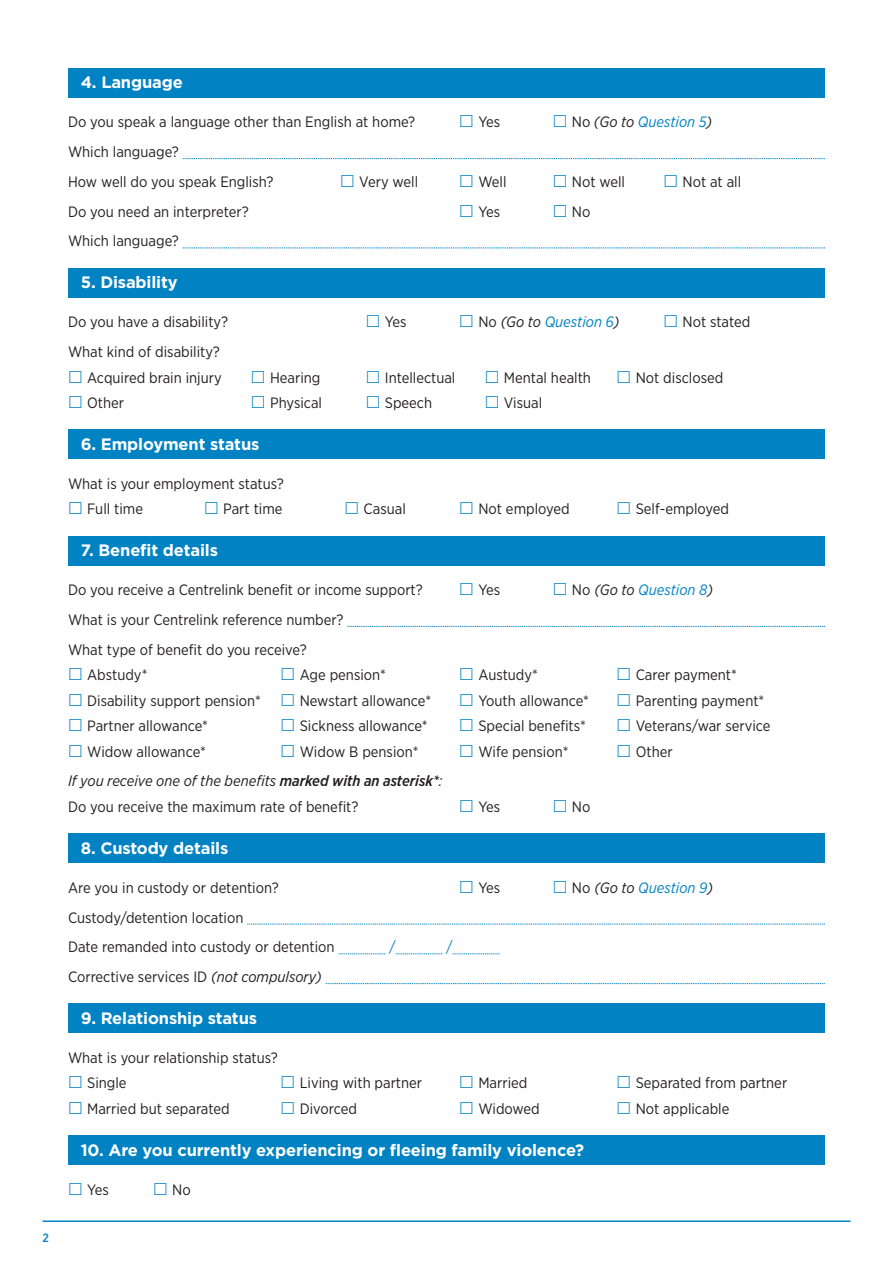
<style>
.page{position:relative;width:893px;height:1263px;background:#fff}
.page>*{position:absolute;margin:0;border:0;box-sizing:border-box;transform-origin:0 0}
.t1{font:700 16.5px "Gotham";letter-spacing:-.01em;color:#fff}
.t2{font:15px/25.5px "Gotham Narrow";color:#231f20}
.t3{font:italic 15px "Gotham Narrow";color:#0082c3}
.t4{font:15px "Gotham Narrow";color:#0082c3}
.t5{font:500 12px "Gotham Narrow";color:#0082c3}
.s1{font-style:normal;color:#231f20}
.s2{color:#231f20}
.s3{font-style:italic}
.s4{font-weight:500;font-style:italic}
</style>
<div class="page">
<hr style="left:43px;top:1220px;width:807px;height:2px;background:#0082c3">
<div style="left:68px;top:68px;width:757px;height:30px;background:#0082c3"></div>
<svg style="left:183px;top:158px;width:642px;height:1px"></svg>
<svg style="left:183px;top:248px;width:642px;height:1px"></svg>
<div style="left:68px;top:268px;width:757px;height:30px;background:#0082c3"></div>
<div style="left:68px;top:429px;width:757px;height:30px;background:#0082c3"></div>
<div style="left:68px;top:536px;width:757px;height:30px;background:#0082c3"></div>
<svg style="left:348px;top:626px;width:477px;height:1px"></svg>
<div style="left:68px;top:833px;width:757px;height:30px;background:#0082c3"></div>
<svg style="left:247px;top:924px;width:578px;height:1px"></svg>
<svg style="left:339px;top:953px;width:46px;height:1px"></svg>
<svg style="left:396px;top:953px;width:46px;height:1px"></svg>
<svg style="left:453px;top:953px;width:46px;height:1px"></svg>
<svg style="left:326px;top:983px;width:499px;height:1px"></svg>
<div style="left:68px;top:1003px;width:757px;height:30px;background:#0082c3"></div>
<div style="left:68px;top:1135px;width:757px;height:30px;background:#0082c3"></div>
<p class="t5" style="left:43px;top:1230px;width:8px">2</p>
<p class="t1" style="left:81px;top:71px;width:104px">4. Language</p>
<p class="t2" style="left:68px;top:109px;width:349px">Do you speak a language other than English at home?</p>
<p class="t2" style="left:478px;top:109px;width:23px">Yes</p>
<p class="t3" style="left:572px;top:113px;width:142px"><span class="s1">No</span> <span class="s2">(Go to</span> Question 5<span class="s2">)</span></p>
<p class="t2" style="left:68px;top:137px;width:207px;line-height:29.7px">Which language?<br>How well do you speak English?</p>
<p class="t2" style="left:359px;top:169px;width:60px">Very well</p>
<p class="t2" style="left:478px;top:169px;width:30px">Well</p>
<p class="t2" style="left:572px;top:169px;width:55px">Not well</p>
<p class="t2" style="left:682px;top:169px;width:60px">Not at all</p>
<p class="t2" style="left:68px;top:198px;width:182px">Do you need an interpreter?</p>
<p class="t2" style="left:478px;top:198px;width:23px">Yes</p>
<p class="t2" style="left:572px;top:198px;width:20px">No</p>
<p class="t2" style="left:68px;top:228px;width:112px">Which language?</p>
<p class="t1" style="left:81px;top:271px;width:98px">5. Disability</p>
<p class="t2" style="left:68px;top:309px;width:162px">Do you have a disability?</p>
<p class="t2" style="left:385px;top:309px;width:23px">Yes</p>
<p class="t3" style="left:478px;top:313px;width:143px"><span class="s1">No</span> <span class="s2">(Go to</span> Question 6<span class="s2">)</span></p>
<p class="t2" style="left:682px;top:309px;width:69px">Not stated</p>
<p class="t2" style="left:68px;top:339px;width:155px;text-align:right">What kind of disability?<br>Acquired brain injury</p>
<p class="t2" style="left:270px;top:364px;width:52px">Hearing</p>
<p class="t2" style="left:385px;top:364px;width:72px">Intellectual</p>
<p class="t2" style="left:504px;top:364px;width:89px">Mental health</p>
<p class="t2" style="left:636px;top:364px;width:89px">Not disclosed</p>
<p class="t2" style="left:87px;top:390px;width:38px">Other</p>
<p class="t2" style="left:270px;top:390px;width:54px">Physical</p>
<p class="t2" style="left:385px;top:390px;width:49px">Speech</p>
<p class="t2" style="left:504px;top:390px;width:40px">Visual</p>
<p class="t1" style="left:81px;top:433px;width:180px">6. Employment status</p>
<p class="t2" style="left:87px;top:470px;width:198px;text-indent:-19px">What is your employment status?<br>Full time</p>
<p class="t2" style="left:223px;top:496px;width:61px">Part time</p>
<p class="t2" style="left:364px;top:496px;width:44px">Casual</p>
<p class="t2" style="left:478px;top:496px;width:93px">Not employed</p>
<p class="t2" style="left:636px;top:496px;width:95px">Self-employed</p>
<p class="t1" style="left:81px;top:539px;width:139px">7. Benefit details</p>
<p class="t2" style="left:68px;top:577px;width:356px">Do you receive a Centrelink benefit or income support?</p>
<p class="t2" style="left:478px;top:577px;width:23px">Yes</p>
<p class="t3" style="left:572px;top:580px;width:143px"><span class="s1">No</span> <span class="s2">(Go to</span> Question 8<span class="s2">)</span></p>
<p class="t2" style="left:68px;top:604px;width:277px;line-height:29.7px">What is your Centrelink reference number?<br>What type of benefit do you receive?</p>
<p class="t2" style="left:87px;top:662px;width:62px">Abstudy*</p>
<p class="t2" style="left:300px;top:662px;width:88px">Age pension*</p>
<p class="t2" style="left:478px;top:662px;width:61px">Austudy*</p>
<p class="t2" style="left:636px;top:662px;width:103px">Carer payment*</p>
<p class="t2" style="left:87px;top:687px;width:175px">Disability support pension*</p>
<p class="t2" style="left:300px;top:687px;width:133px">Newstart allowance*</p>
<p class="t2" style="left:478px;top:687px;width:112px">Youth allowance*</p>
<p class="t2" style="left:636px;top:687px;width:130px">Parenting payment*</p>
<p class="t2" style="left:87px;top:713px;width:122px">Partner allowance*</p>
<p class="t2" style="left:300px;top:713px;width:129px">Sickness allowance*</p>
<p class="t2" style="left:478px;top:713px;width:109px">Special benefits*</p>
<p class="t2" style="left:636px;top:713px;width:136px">Veterans/war service</p>
<p class="t2" style="left:87px;top:738px;width:120px">Widow allowance*</p>
<p class="t2" style="left:300px;top:738px;width:120px">Widow B pension*</p>
<p class="t2" style="left:478px;top:738px;width:92px">Wife pension*</p>
<p class="t2" style="left:636px;top:738px;width:38px">Other</p>
<p class="t2" style="left:68px;top:768px;width:376px"><span class="s3">If you receive one of the benefits</span> <span class="s4">marked with an asterisk*</span><span class="s3">:<br></span>Do you receive the maximum rate of benefit?</p>
<p class="t2" style="left:478px;top:794px;width:23px">Yes</p>
<p class="t2" style="left:572px;top:794px;width:20px">No</p>
<p class="t1" style="left:81px;top:837px;width:149px">8. Custody details</p>
<p class="t2" style="left:68px;top:874px;width:212px">Are you in custody or detention?</p>
<p class="t2" style="left:478px;top:874px;width:23px">Yes</p>
<p class="t3" style="left:572px;top:878px;width:143px"><span class="s1">No</span> <span class="s2">(Go to</span> Question 9<span class="s2">)</span></p>
<p class="t2" style="left:68px;top:902px;width:268px;line-height:29.7px">Custody/detention location<br>Date remanded into custody or detention</p>
<p class="t4" style="left:389px;top:938px;width:8px">/</p>
<p class="t4" style="left:446px;top:938px;width:8px">/</p>
<p class="t2" style="left:68px;top:964px;width:255px">Corrective services ID <span class="s3">(not compulsory)</span></p>
<p class="t1" style="left:81px;top:1007px;width:178px">9. Relationship status</p>
<p class="t2" style="left:87px;top:1044px;width:192px;text-indent:-19px">What is your relationship status?<br>Single</p>
<p class="t2" style="left:300px;top:1070px;width:124px">Living with partner</p>
<p class="t2" style="left:478px;top:1070px;width:51px">Married</p>
<p class="t2" style="left:636px;top:1070px;width:153px">Separated from partner</p>
<p class="t2" style="left:87px;top:1095px;width:144px">Married but separated</p>
<p class="t2" style="left:300px;top:1095px;width:59px">Divorced</p>
<p class="t2" style="left:478px;top:1095px;width:63px">Widowed</p>
<p class="t2" style="left:636px;top:1095px;width:95px">Not applicable</p>
<p class="t1" style="left:81px;top:1139px;width:505px">10. Are you currently experiencing or fleeing family violence?</p>
<p class="t2" style="left:87px;top:1176px;width:23px">Yes</p>
<p class="t2" style="left:172px;top:1176px;width:20px">No</p>
</div>
